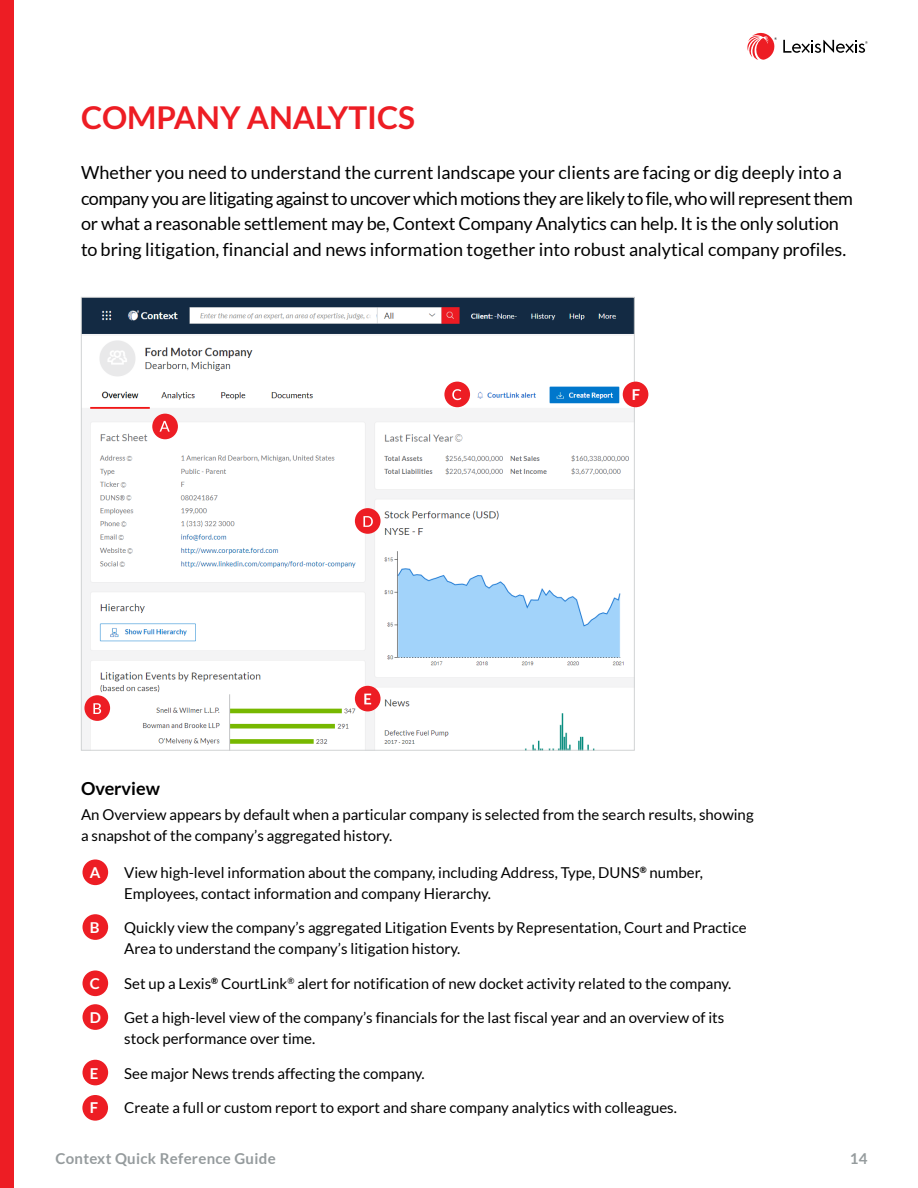
<style>
.page{position:relative;width:918px;height:1188px;background:#fff}
.page>*{position:absolute;margin:0;border:0;box-sizing:border-box;transform-origin:0 0}
.t1{font:700 31.5px "Lato";color:#ed1d24}
.t2{font:18px/25.5px "Lato";letter-spacing:-.01em;color:#000}
.t3{font:700 18px "Lato";color:#000}
.t4{font:15px/21px "Lato";color:#000}
.t5{font:700 15px "Lato";letter-spacing:.02em;color:#959b9d}
.t6{font:700 15px "Lato";color:#fff}
</style>
<div class="page">
<div style="left:0;top:0;width:14px;height:1188px;background:#ed1d24"></div>
<svg style="left:783px;top:40px;width:85px;height:13px"></svg>
<svg style="left:747px;top:32px;width:30px;height:28px"></svg>
<img style="left:83px;top:299px;width:550px;height:450px">
<div style="left:444px;top:382px;width:26px;height:25px;background:#ed1d24;border-radius:50%"></div>
<svg style="left:452px;top:389px;width:9px;height:11px"></svg>
<div style="left:84px;top:695px;width:26px;height:26px;background:#ed1d24;border-radius:50%"></div>
<svg style="left:93px;top:703px;width:8px;height:11px"></svg>
<div style="left:82px;top:1095px;width:26px;height:26px;background:#ed1d24;border-radius:50%"></div>
<div style="left:82px;top:859px;width:26px;height:26px;background:#ed1d24;border-radius:50%"></div>
<div style="left:82px;top:914px;width:26px;height:26px;background:#ed1d24;border-radius:50%"></div>
<div style="left:82px;top:970px;width:26px;height:26px;background:#ed1d24;border-radius:50%"></div>
<div style="left:82px;top:1060px;width:26px;height:25px;background:#ed1d24;border-radius:50%"></div>
<div style="left:82px;top:1004px;width:26px;height:26px;background:#ed1d24;border-radius:50%"></div>
<div style="left:355px;top:508px;width:26px;height:26px;background:#ed1d24;border-radius:50%"></div>
<svg style="left:363px;top:516px;width:10px;height:11px"></svg>
<div style="left:152px;top:414px;width:26px;height:25px;background:#ed1d24;border-radius:50%"></div>
<svg style="left:160px;top:421px;width:10px;height:11px"></svg>
<div style="left:355px;top:686px;width:26px;height:25px;background:#ed1d24;border-radius:50%"></div>
<svg style="left:364px;top:694px;width:7px;height:10px"></svg>
<div style="left:623px;top:382px;width:25px;height:25px;background:#ed1d24;border-radius:50%"></div>
<h1 class="t1" style="left:81px;top:100px;width:336px">COMPANY ANALYTICS</h1>
<p class="t2" style="left:81px;top:160px;width:773px">Whether you need to understand the current landscape your clients are facing or dig deeply into a company you are litigating against to uncover which motions they are likely to file, who will represent them or what a reasonable settlement may be, Context Company Analytics can help. It is the only solution to bring litigation, financial and news information together into robust analytical company profiles.</p>
<p class="t6" style="left:632px;top:386px;width:10px">F</p>
<p class="t3" style="left:81px;top:778px;width:80px">Overview</p>
<p class="t4" style="left:81px;top:804px;width:674px">An Overview appears by default when a particular company is selected from the search results, showing a snapshot of the company’s aggregated history.</p>
<p class="t6" style="left:90px;top:863px;width:12px">A</p>
<p class="t4" style="left:124px;top:861px;width:580px">View high-level information about the company, including Address, Type, DUNS<sup>®</sup> number,<br>Employees, contact information and company Hierarchy.</p>
<p class="t6" style="left:90px;top:919px;width:11px">B</p>
<p class="t4" style="left:124px;top:917px;width:624px">Quickly view the company’s aggregated Litigation Events by Representation, Court and Practice<br>Area to understand the company’s litigation history.</p>
<p class="t6" style="left:90px;top:974px;width:12px">C</p>
<p class="t4" style="left:124px;top:972px;width:609px">Set up a Lexis<sup>®</sup> CourtLink<sup>®</sup> alert for notification of new docket activity related to the company.</p>
<p class="t6" style="left:90px;top:1009px;width:13px">D</p>
<p class="t4" style="left:124px;top:1007px;width:602px">Get a high-level view of the company’s financials for the last fiscal year and an overview of its stock performance over time.</p>
<p class="t6" style="left:90px;top:1064px;width:10px">E</p>
<p class="t4" style="left:124px;top:1062px;width:302px">See major News trends affecting the company.</p>
<p class="t6" style="left:90px;top:1099px;width:10px">F</p>
<p class="t4" style="left:124px;top:1097px;width:554px">Create a full or custom report to export and share company analytics with colleagues.</p>
<p class="t5" style="left:55px;top:1149px;width:222px">Context Quick Reference Guide</p>
<p class="t5" style="left:850px;top:1149px;width:19px">14</p>
</div>
